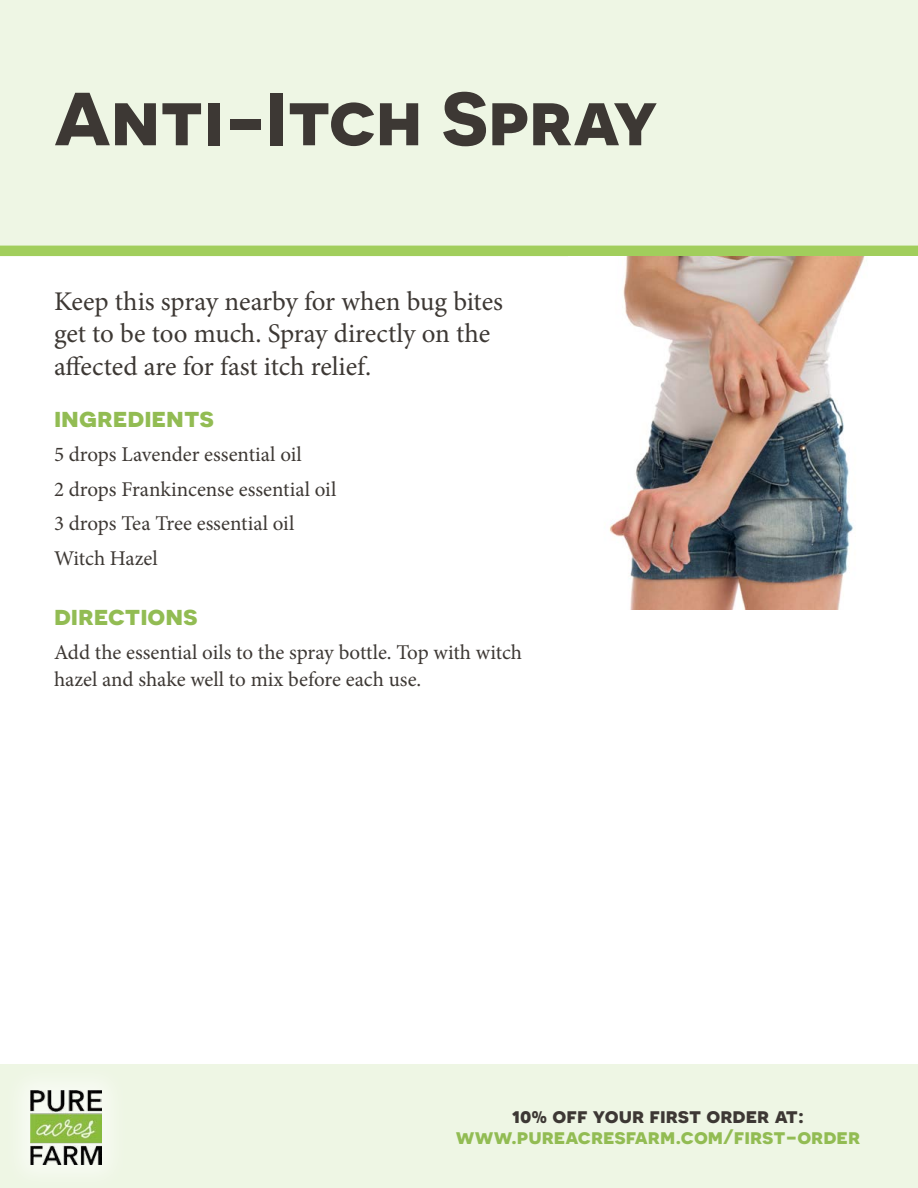
<style>
.page{position:relative;width:918px;height:1188px;background:#fff}
.page>*{position:absolute;margin:0;border:0;box-sizing:border-box;transform-origin:0 0}
.t1{font:700 75px "Novecentosanswide";color:#3d3834}
.t2{font:27px/32.4px "Minion Pro";letter-spacing:-.005em;color:#3d3834}
.t3{font:700 27px "Novecentosanswide";color:#92bc53}
.t4{font:21px/34.5px "Minion Pro";color:#3d3834}
.t5{font:700 21px "Novecentosanswide";color:#92bc53}
.t6{font:700 21px "Novecentosanswide";color:#3d3834}
</style>
<div class="page">
<div style="left:0;top:0;width:918px;height:256px;background:#eef6e4"></div>
<div style="left:0;top:1065px;width:918px;height:123px;background:#eef6e4"></div>
<div style="left:2px;top:1062px;width:128px;height:126px;background:#f0f7e7"></div>
<img style="left:31px;top:1091px;width:71px;height:74px">
<img style="left:609px;top:256px;width:256px;height:353px">
<h1 class="t1" style="left:54px;top:72px;width:605px">Anti-Itch Spray</h1>
<p class="t2" style="left:54px;top:285px;width:451px">Keep this spray nearby for when bug bites get to be too much. Spray directly on the affected are for fast itch relief.</p>
<p class="t3" style="left:54px;top:401px;width:162px">ingredients</p>
<p class="t4" style="left:54px;top:437px;width:284px">5 drops Lavender essential oil<br>2 drops Frankincense essential oil<br>3 drops Tea Tree essential oil<br>Witch Hazel</p>
<p class="t3" style="left:54px;top:599px;width:145px">directions</p>
<p class="t4" style="left:54px;top:639px;width:469px;line-height:27px">Add the essential oils to the spray bottle. Top with witch hazel and shake well to mix before each use.</p>
<p class="t6" style="left:512px;top:1102px;width:294px">10% off your first order at:</p>
<p class="t5" style="left:456px;top:1123px;width:406px">www.pureacresfarm.com/first-order</p>
</div>
